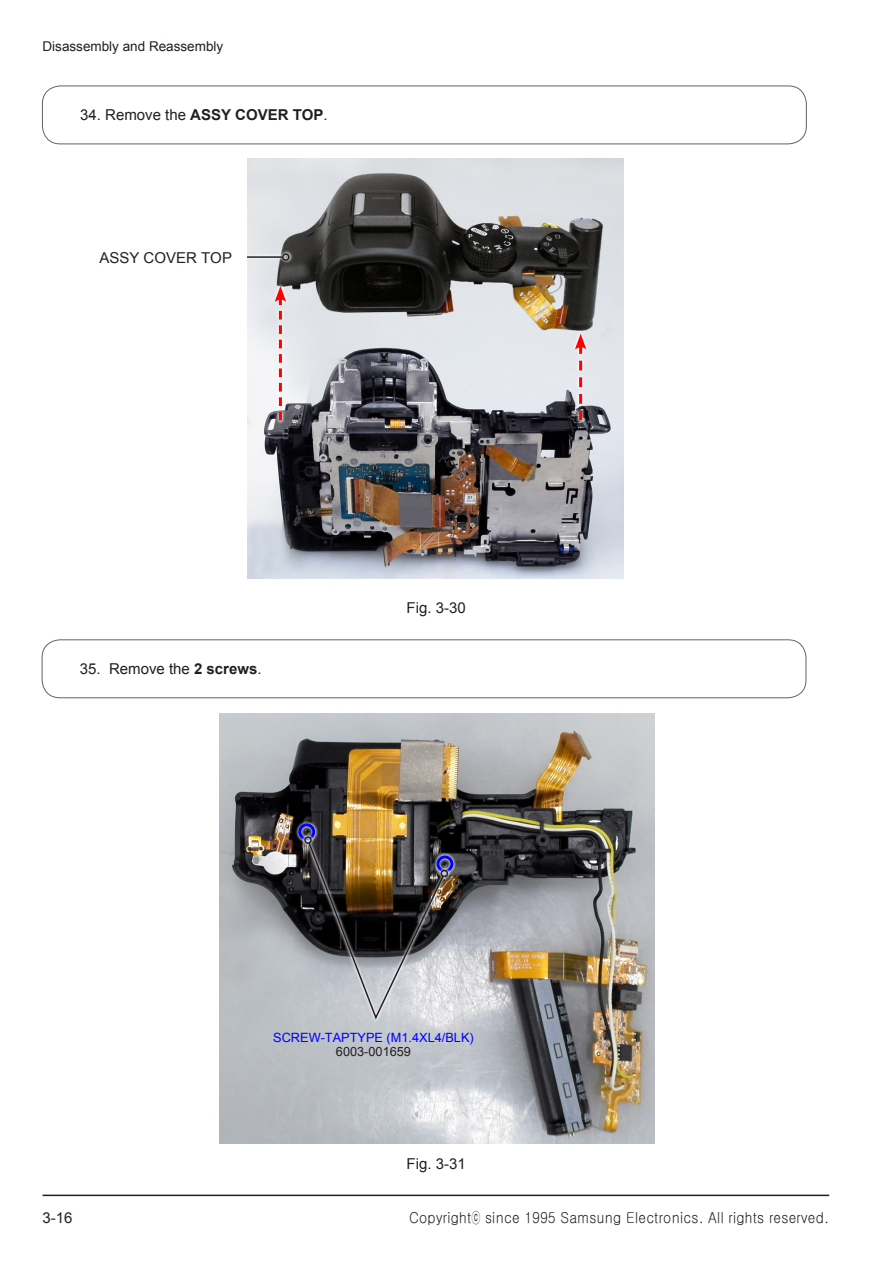
<style>
.page{position:relative;width:893px;height:1263px;background:#fff}
.page>*{position:absolute;margin:0;border:0;box-sizing:border-box;transform-origin:0 0}
.t1{font:15px "Arial";color:#231f20}
.t2{font:500 15px "HYR Go Thic";color:#231f20;scale:.9 1}
.t3{font:13.5px "Arial";color:#231f20}
.t4{font:12.75px "Arial";color:#00f}
.t5{font:12.75px "Arial";color:#231f20}
.s1{font-weight:700}
</style>
<div class="page">
<hr style="left:43px;top:1194px;width:786px;height:2px;background:#231f20">
<div style="left:42px;top:86px;width:764px;height:58px;border:1px solid #636366;border-radius:18px"></div>
<div style="left:42px;top:640px;width:764px;height:58px;border:1px solid #636366;border-radius:18px"></div>
<img style="left:247px;top:158px;width:376px;height:421px">
<img style="left:219px;top:713px;width:436px;height:430px">
<svg style="left:247px;top:250px;width:46px;height:14px"></svg>
<hr style="left:247px;top:256px;width:36px;height:2px;background:#231f20">
<div style="left:282px;top:253px;width:8px;height:8px;border:2px solid #231f20;border-radius:50%"></div>
<svg style="left:271px;top:283px;width:19px;height:141px"></svg>
<svg style="left:275px;top:286px;width:11px;height:134px"></svg>
<svg style="left:571px;top:330px;width:19px;height:94px"></svg>
<svg style="left:575px;top:334px;width:11px;height:86px"></svg>
<svg style="left:295px;top:820px;width:24px;height:24px"></svg>
<div style="left:298px;top:823px;width:17px;height:17px;border:3px solid #00f;border-radius:50%"></div>
<svg style="left:452px;top:852px;width:5px;height:24px"></svg>
<div style="left:436px;top:855px;width:17px;height:17px;border:3px solid #00f;border-radius:50%"></div>
<img style="left:301px;top:833px;width:151px;height:189px">
<svg style="left:307px;top:841px;width:138px;height:180px;background:#746f68"></svg>
<div style="left:304px;top:836px;width:8px;height:8px;border:2px solid #231f20;border-radius:50%"></div>
<div style="left:441px;top:870px;width:7px;height:7px;border:2px solid #231f20;border-radius:50%"></div>
<p class="t3" style="left:43px;top:38px;width:182px">Disassembly and Reassembly</p>
<p class="t1" style="left:80px;top:105px;width:249px">34. Remove the <span class="s1">ASSY COVER TOP</span>.</p>
<p class="t1" style="left:99px;top:247px;width:134px">ASSY COVER TOP</p>
<p class="t1" style="left:80px;top:659px;width:183px">35. Remove the <span class="s1">2 screws</span>.</p>
<p class="t1" style="left:407px;top:598px;width:61px">Fig. 3-30</p>
<p class="t4" style="left:273px;top:1029px;width:202px">SCREW-TAPTYPE (M1.4XL4/BLK)</p>
<p class="t5" style="left:336px;top:1043px;width:77px">6003-001659</p>
<p class="t1" style="left:407px;top:1154px;width:61px">Fig. 3-31</p>
<p class="t1" style="left:43px;top:1208px;width:32px">3-16</p>
<p class="t2" style="left:409px;top:1210px;width:468px">Copyrightⓒ since 1995 Samsung Electronics. All rights reserved.</p>
</div>
